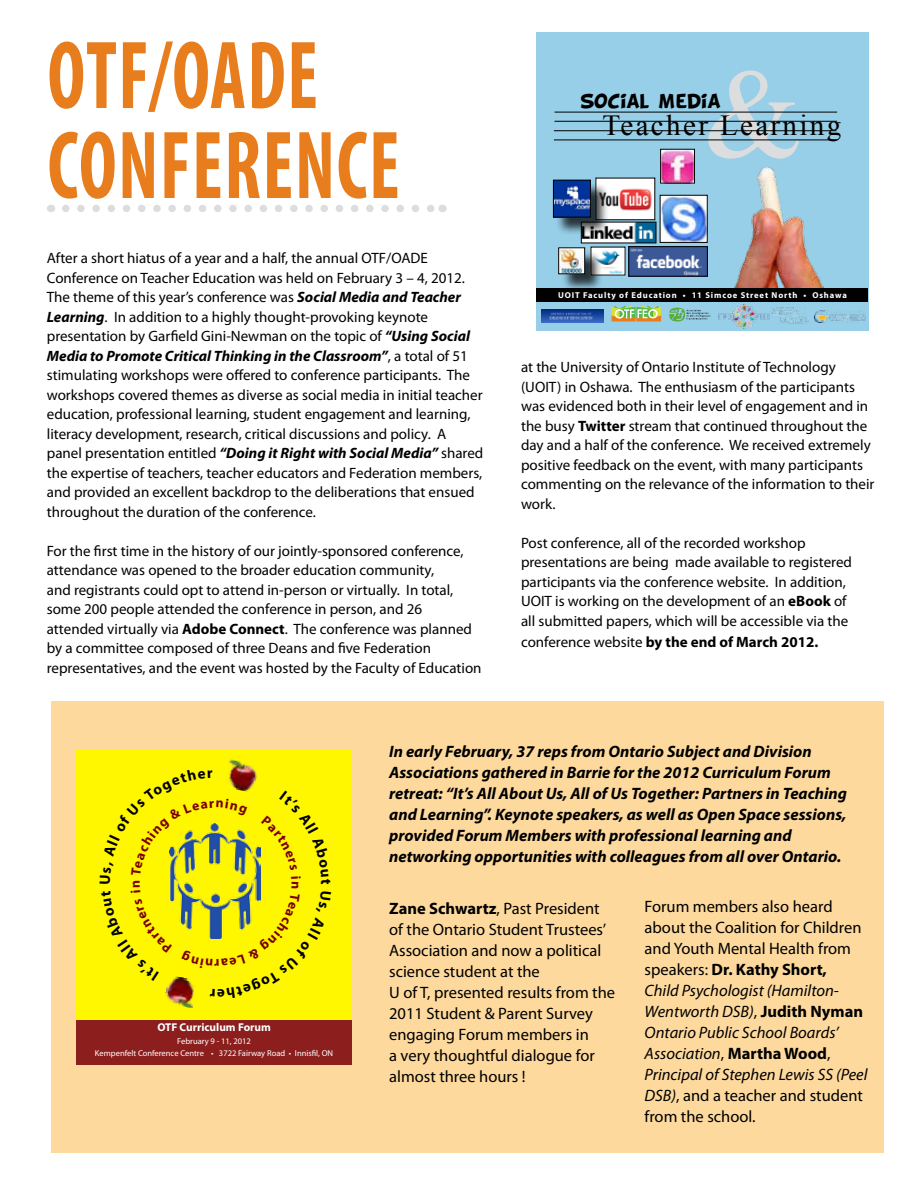
<style>
.page{position:relative;width:918px;height:1188px;background:#fff}
.page>*{position:absolute;margin:0;border:0;box-sizing:border-box;transform-origin:0 0}
.t1{font:127.35px "Times New Roman";color:#dcddde}
.t2{font:700 condensed 97.5px/90px "Myriad Pro";letter-spacing:.02em;color:#e87d1e;scale:.8 1}
.t3{font:29.1px "Times New Roman";letter-spacing:.08em;color:#000}
.t4{font:22.8px "Comic Strip";color:#000}
.t5{font:16.5px/21px "Myriad Pro";color:#000}
.t6{font:italic 700 16.5px/21px "Myriad Pro";color:#000}
.t7{font:15px/19.5px "Myriad Pro";color:#000}
.t8{font:700 15px "Myriad Pro";color:#000}
.t9{font:700 11.4px "Myriad Pro";color:#fff}
.t10{font:8.55px/12.8px "Myriad Pro";color:#fff;text-align:center}
.t11{font:700 8.55px "Myriad Pro";letter-spacing:.1em;color:#fff}
.s1{font-weight:700;font-style:italic}
.s2{font-weight:700}
.s3{font-weight:400}
.s4{font-style:italic}
</style>
<div class="page">
<svg style="left:66px;top:205px;width:369px;height:7px"></svg>
<div style="left:536px;top:32px;width:333px;height:299px;background:#97cfe8"></div>
<img style="left:593px;top:249px;width:30px;height:24px">
<img style="left:598px;top:180px;width:55px;height:38px">
<img style="left:662px;top:197px;width:43px;height:44px">
<div style="left:660px;top:195px;width:47px;height:48px;border:1px solid #000"></div>
<img style="left:583px;top:224px;width:71px;height:17px">
<img style="left:662px;top:151px;width:31px;height:30px">
<div style="left:660px;top:149px;width:35px;height:34px;border:1px solid #000"></div>
<img style="left:631px;top:248px;width:75px;height:26px">
<div style="left:629px;top:246px;width:79px;height:30px;border:1px solid #000"></div>
<img style="left:734px;top:167px;width:89px;height:122px">
<hr style="left:555px;top:112px;width:282px;height:1px;background:#000">
<hr style="left:555px;top:121px;width:282px;height:1px;background:#000">
<hr style="left:554px;top:130px;width:283px;height:1px;background:#000">
<hr style="left:554px;top:140px;width:283px;height:1px;background:#000">
<div style="left:536px;top:289px;width:332px;height:13px;background:#000"></div>
<div style="left:561px;top:250px;width:42px;height:43px;background:#000;opacity:.75"></div>
<img style="left:561px;top:250px;width:22px;height:22px">
<div style="left:555px;top:182px;width:54px;height:54px;background:#000;opacity:.75"></div>
<img style="left:555px;top:182px;width:34px;height:33px">
<div style="left:553px;top:180px;width:38px;height:37px;border:1px solid #000"></div>
<img style="left:542px;top:309px;width:62px;height:13px">
<img style="left:771px;top:308px;width:38px;height:16px">
<svg style="left:669px;top:308px;width:42px;height:14px"></svg>
<img style="left:719px;top:305px;width:50px;height:24px">
<img style="left:814px;top:311px;width:51px;height:11px">
<svg style="left:612px;top:305px;width:49px;height:17px"></svg>
<div style="left:51px;top:702px;width:833px;height:451px;background:#fdd99d"></div>
<div style="left:76px;top:749px;width:276px;height:316px;background:#fff700"></div>
<div style="left:76px;top:1020px;width:276px;height:44px;background:#8c1f1d"></div>
<img style="left:228px;top:759px;width:26px;height:10px">
<img style="left:168px;top:999px;width:26px;height:9px">
<svg style="left:165px;top:769px;width:96px;height:230px"></svg>
<h2 class="t2" style="left:48px;top:28px;width:442px">OT F/OADE<br>CONFERENCE</h2>
<p class="t7" style="left:47px;top:248px;width:438px">After a short hiatus of a year and a half, the annual OTF/OADE Conference on Teacher Education was held on February 3 – 4, 2012.<br>The theme of this year’s conference was <span class="s1">Social Media and Teacher Learning</span>. In addition to a highly thought-provoking keynote presentation by Garfield Gini-Newman on the topic of <span class="s1">“Using Social Media to Promote Critical Thinking in the Classroom”</span>, a total of 51 stimulating workshops were offered to conference participants. The workshops covered themes as diverse as social media in initial teacher education, professional learning, student engagement and learning, literacy development, research, critical discussions and policy. A panel presentation entitled <span class="s1">“Doing it Right with Social Media”</span> shared the expertise of teachers, teacher educators and Federation members, and provided an excellent backdrop to the deliberations that ensued throughout the duration of the conference.</p>
<p class="t7" style="left:47px;top:541px;width:436px">For the first time in the history of our jointly-sponsored conference, attendance was opened to the broader education community,<br>and registrants could opt to attend in-person or virtually. In total, some 200 people attended the conference in person, and 26 attended virtually via <span class="s2">Adobe Connect</span>. The conference was planned by a committee composed of three Deans and five Federation representatives, and the event was hosted by the Faculty of Education</p>
<h1 class="t1" style="left:704px;top:28px;width:101px">&amp;</h1>
<h3 class="t4" style="left:580px;top:88px;width:141px">SOCIAL MEDIA</h3>
<h3 class="t3" style="left:602px;top:105px;width:240px">Teacher Learning</h3>
<p class="t11" style="left:558px;top:289px;width:290px">UOIT Faculty of Education • 11 Simcoe Street North • Oshawa</p>
<p class="t7" style="left:521px;top:357px;width:355px">at the University of Ontario Institute of Technology (UOIT) in Oshawa. The enthusiasm of the participants was evidenced both in their level of engagement and in the busy <span class="s2">Twitter</span> stream that continued throughout the day and a half of the conference. We received extremely positive feedback on the event, with many participants commenting on the relevance of the information to their work.</p>
<p class="t7" style="left:521px;top:533px;width:332px">Post conference, all of the recorded workshop presentations are being made available to registered participants via the conference website. In addition, UOIT is working on the development of an <span class="s2">eBook</span> of all submitted papers, which will be accessible via the</p>
<p class="t8" style="left:521px;top:633px;width:299px"><span class="s3">conference website</span> by the end of March 2012.</p>
<p class="t9" style="left:157px;top:1020px;width:115px">OTF Curriculum Forum</p>
<p class="t10" style="left:95px;top:1034px;width:240px">February 9 - 11, 2012<br>Kempenfelt Conference Centre • 3722 Fairway Road • Innisfil, ON</p>
<p class="t6" style="left:389px;top:740px;width:459px">In early February, 37 reps from Ontario Subject and Division Associations gathered in Barrie for the 2012 Curriculum Forum retreat: “It’s All About Us, All of Us Together: Partners in Teaching and Learning”. Keynote speakers, as well as Open Space sessions, provided Forum Members with professional learning and networking opportunities with colleagues from all over Ontario.</p>
<p class="t5" style="left:389px;top:898px;width:227px"><span class="s2">Zane Schwartz</span>, Past President of the Ontario Student Trustees’<br>Association and now a political science student at the<br>U of T, presented results from the<br>2011 Student &amp; Parent Survey engaging Forum members in<br>a very thoughtful dialogue for almost three hours !</p>
<p class="t5" style="left:645px;top:895px;width:224px">Forum members also heard about the Coalition for Children and Youth Mental Health from speakers: <span class="s2">Dr. Kathy Short,<br></span><span class="s4">Child Psychologist (Hamilton-<br>Wentworth DSB)</span>, <span class="s2">Judith Nyman<br></span><span class="s4">Ontario Public School Boards’<br>Association</span>, <span class="s2">Martha Wood</span>,<br><span class="s4">Principal of Stephen Lewis SS (Peel<br>DSB)</span>, and a teacher and student from the school.</p>
</div>
